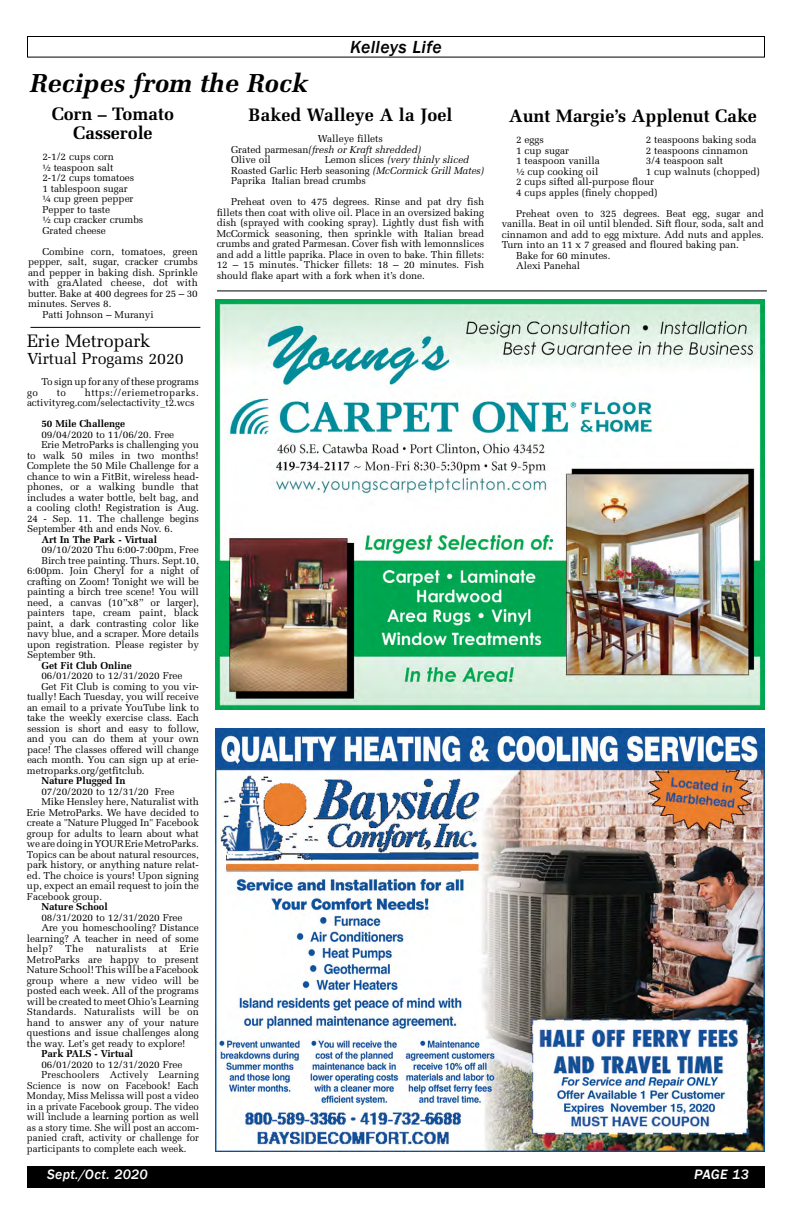
<style>
.page{position:relative;width:792px;height:1224px;background:#fff}
.page>*{position:absolute;margin:0;border:0;box-sizing:border-box;transform-origin:0 0}
.t1{font:italic 700 26px "Melior";color:#000}
.t2{font:700 18px/19px "Melior";letter-spacing:-.005em;color:#000;text-align:center}
.t3{font:18px "Melior";letter-spacing:-.005em;color:#000}
.t4{font:italic 500 18px "Franklin Gothic";letter-spacing:.02em;color:#000}
.t5{font:16px "Melior";letter-spacing:-.005em;color:#000}
.t6{font:italic 500 14px "Franklin Gothic";letter-spacing:.02em;color:#fff}
.t7{font:10px/10.5px "Melior";letter-spacing:-.005em;color:#000}
.t8{font:700 10px "Melior";letter-spacing:-.005em;color:#000}
.t9{font:10px "Melior";letter-spacing:.015em;color:#000}
.t10{font:10px "Melior";letter-spacing:.02em;color:#000}
.s1{font-style:italic}
</style>
<div class="page">
<div style="left:27px;top:1166px;width:738px;height:22px;background:#000"></div>
<div style="left:27px;top:36px;width:738px;height:22px;border:1px solid #000"></div>
<img style="left:216px;top:729px;width:549px;height:423px">
<hr style="left:30px;top:327px;width:170px;height:1px;background:#000">
<img style="left:216px;top:300px;width:549px;height:410px">
<hr style="left:217px;top:290px;width:550px;height:1px;background:#000">
<h2 class="t4" style="left:350px;top:36px;width:93px">Kelleys Life</h2>
<h1 class="t1" style="left:30px;top:68px;width:279px">Recipes from the Rock</h1>
<h2 class="t2" style="left:52px;top:105px;width:124px">Corn – Tomato<br>Casserole</h2>
<p class="t7" style="left:42px;top:152px;width:103px">2-1/2 cups corn<br>½ teaspoon salt<br>2-1/2 cups tomatoes<br>1 tablespoon sugar<br>¼ cup green pepper<br>Pepper to taste<br>½ cup cracker crumbs<br>Grated cheese</p>
<p class="t7" style="left:42px;top:246px;width:157px">Combine corn, tomatoes, green</p>
<p class="t7" style="left:28px;top:257px;width:171px">pepper, salt, sugar, cracker crumbs</p>
<p class="t7" style="left:28px;top:267px;width:171px">and pepper in baking dish. Sprinkle</p>
<p class="t7" style="left:28px;top:278px;width:171px">with graAlated cheese, dot with</p>
<p class="t7" style="left:28px;top:288px;width:171px">butter. Bake at 400 degrees for 25 – 30</p>
<p class="t7" style="left:28px;top:299px;width:85px">minutes. Serves 8.</p>
<p class="t7" style="left:42px;top:309px;width:113px">Patti Johnson – Muranyi</p>
<h2 class="t2" style="left:248px;top:106px;width:206px">Baked Walleye A la Joel</h2>
<p class="t7" style="left:231px;top:134px;width:191px;text-indent:87px">Walleye fillets<br>Grated parmesan<span class="s1">(fresh or Kraft shredded)<br></span>Olive oil</p>
<p class="t7" style="left:231px;top:155px;width:254px;text-indent:94px">Lemon slices <span class="s1">(very thinly sliced<br></span>Roasted Garlic Herb seasoning <span class="s1">(McCormick Grill Mates)<br></span>Paprika Italian bread crumbs</p>
<p class="t7" style="left:217px;top:197px;width:269px;text-align:justify;text-indent:14px">Preheat oven to 475 degrees. Rinse and pat dry fish fillets then coat with olive oil. Place in an oversized baking dish (sprayed with cooking spray). Lightly dust fish with McCormick seasoning, then sprinkle with Italian bread crumbs and grated Parmesan. Cover fish with lemonnslices and add a little paprika. Place in oven to bake. Thin fillets:<br>12 – 15 minutes. Thicker fillets: 18 – 20 minutes. Fish should flake apart with a fork when it’s done.</p>
<h2 class="t3" style="left:27px;top:331px;width:125px">Erie Metropark</h2>
<h3 class="t5" style="left:27px;top:350px;width:158px">Virtual Progams 2020</h3>
<p class="t7" style="left:41px;top:377px;width:159px">To sign up for any of these programs</p>
<p class="t7" style="left:27px;top:387px;width:12px">go</p>
<p class="t7" style="left:57px;top:387px;width:11px">to</p>
<p class="t7" style="left:27px;top:387px;width:173px;text-indent:58px">https://eriemetroparks. activityreg.com/selectactivity_t2.wcs</p>
<p class="t8" style="left:41px;top:418px;width:85px">50 Mile Challenge</p>
<p class="t7" style="left:41px;top:429px;width:134px">09/04/2020 to 11/06/20. Free</p>
<p class="t7" style="left:41px;top:440px;width:159px">Erie MetroParks is challenging you</p>
<p class="t7" style="left:27px;top:450px;width:173px">to walk 50 miles in two months!</p>
<p class="t7" style="left:27px;top:461px;width:173px">Complete the 50 Mile Challenge for a</p>
<p class="t7" style="left:27px;top:471px;width:173px">chance to win a FitBit, wireless head-</p>
<p class="t7" style="left:27px;top:482px;width:173px">phones, or a walking bundle that</p>
<p class="t7" style="left:27px;top:492px;width:173px">includes a water bottle, belt bag, and</p>
<p class="t7" style="left:27px;top:503px;width:173px">a cooling cloth! Registration is Aug.</p>
<p class="t7" style="left:27px;top:513px;width:173px">24 - Sep. 11. The challenge begins</p>
<p class="t7" style="left:27px;top:524px;width:147px">September 4th and ends Nov. 6.</p>
<p class="t8" style="left:41px;top:533px;width:117px">Art In The Park - Virtual</p>
<p class="t7" style="left:41px;top:545px;width:159px">09/10/2020 Thu 6:00-7:00pm, Free</p>
<p class="t7" style="left:41px;top:555px;width:159px">Birch tree painting. Thurs. Sept.10,</p>
<p class="t7" style="left:27px;top:566px;width:173px">6:00pm. Join Cheryl for a night of</p>
<p class="t7" style="left:27px;top:576px;width:173px">crafting on Zoom! Tonight we will be</p>
<p class="t7" style="left:27px;top:587px;width:173px">painting a birch tree scene! You will</p>
<p class="t7" style="left:27px;top:597px;width:173px">need, a canvas (10”x8” or larger),</p>
<p class="t7" style="left:27px;top:608px;width:173px">painters tape, cream paint, black</p>
<p class="t7" style="left:27px;top:618px;width:173px">paint, a dark contrasting color like</p>
<p class="t7" style="left:27px;top:629px;width:173px">navy blue, and a scraper. More details</p>
<p class="t7" style="left:27px;top:639px;width:173px">upon registration. Please register by</p>
<p class="t7" style="left:27px;top:650px;width:71px">September 9th.</p>
<p class="t8" style="left:41px;top:659px;width:92px">Get Fit Club Online</p>
<p class="t7" style="left:41px;top:671px;width:143px">06/01/2020 to 12/31/2020 Free</p>
<p class="t7" style="left:41px;top:681px;width:159px">Get Fit Club is coming to you vir-</p>
<p class="t7" style="left:27px;top:692px;width:173px">tually! Each Tuesday, you will receive</p>
<p class="t7" style="left:27px;top:702px;width:173px">an email to a private YouTube link to</p>
<p class="t7" style="left:27px;top:713px;width:173px">take the weekly exercise class. Each</p>
<p class="t7" style="left:27px;top:723px;width:173px">session is short and easy to follow,</p>
<p class="t7" style="left:27px;top:734px;width:173px">and you can do them at your own</p>
<p class="t7" style="left:27px;top:744px;width:173px">pace! The classes offered will change</p>
<p class="t7" style="left:27px;top:755px;width:173px">each month. You can sign up at erie-</p>
<p class="t7" style="left:27px;top:765px;width:119px">metroparks.org/getfitclub.</p>
<p class="t8" style="left:41px;top:775px;width:86px">Nature Plugged In</p>
<p class="t7" style="left:41px;top:786px;width:135px">07/20/2020 to 12/31/20 Free</p>
<p class="t7" style="left:41px;top:797px;width:159px">Mike Hensley here, Naturalist with</p>
<p class="t7" style="left:27px;top:807px;width:173px">Erie MetroParks. We have decided to</p>
<p class="t7" style="left:27px;top:818px;width:173px">create a "Nature Plugged In" Facebook</p>
<p class="t7" style="left:27px;top:828px;width:173px">group for adults to learn about what</p>
<p class="t7" style="left:27px;top:839px;width:173px">we are doing in YOUR Erie MetroParks.</p>
<p class="t7" style="left:27px;top:849px;width:173px">Topics can be about natural resources,</p>
<p class="t7" style="left:27px;top:860px;width:173px">park history, or anything nature relat-</p>
<p class="t7" style="left:27px;top:870px;width:173px">ed. The choice is yours! Upon signing</p>
<p class="t7" style="left:27px;top:881px;width:173px">up, expect an email request to join the</p>
<p class="t7" style="left:27px;top:891px;width:77px">Facebook group.</p>
<p class="t8" style="left:41px;top:901px;width:68px">Nature School</p>
<p class="t7" style="left:41px;top:912px;width:143px">08/31/2020 to 12/31/2020 Free</p>
<p class="t7" style="left:41px;top:923px;width:159px">Are you homeschooling? Distance</p>
<p class="t7" style="left:27px;top:933px;width:173px">learning? A teacher in need of some</p>
<p class="t7" style="left:27px;top:944px;width:27px">help?</p>
<p class="t7" style="left:65px;top:944px;width:20px">The</p>
<p class="t10" style="left:96px;top:943px;width:52px">naturalists</p>
<p class="t7" style="left:159px;top:944px;width:10px">at</p>
<p class="t7" style="left:27px;top:944px;width:173px;text-align:justify;text-indent:153px">Erie MetroParks are happy to present Nature School! This will be a Facebook group where a new video will be posted each week. All of the programs will be created to meet Ohio’s Learning Standards. Naturalists will be on hand to answer any of your nature questions and issue challenges along the way. Let’s get ready to explore!</p>
<p class="t8" style="left:41px;top:1048px;width:93px">Park PALS - Virtual</p>
<p class="t7" style="left:41px;top:1059px;width:143px">06/01/2020 to 12/31/2020 Free</p>
<p class="t9" style="left:41px;top:1069px;width:159px">Preschoolers Actively Learning</p>
<p class="t7" style="left:27px;top:1080px;width:173px">Science is now on Facebook! Each</p>
<p class="t7" style="left:27px;top:1091px;width:173px">Monday, Miss Melissa will post a video</p>
<p class="t7" style="left:27px;top:1101px;width:173px">in a private Facebook group. The video</p>
<p class="t7" style="left:27px;top:1112px;width:173px">will include a learning portion as well</p>
<p class="t7" style="left:27px;top:1122px;width:173px">as a story time. She will post an accom-</p>
<p class="t7" style="left:27px;top:1133px;width:173px">panied craft, activity or challenge for</p>
<p class="t7" style="left:27px;top:1143px;width:161px">participants to complete each week.</p>
<h2 class="t2" style="left:509px;top:107px;width:250px">Aunt Margie’s Applenut Cake</h2>
<p class="t7" style="left:516px;top:135px;width:29px">2 eggs</p>
<p class="t7" style="left:646px;top:135px;width:112px">2 teaspoons baking soda</p>
<p class="t7" style="left:516px;top:145px;width:54px">1 cup sugar</p>
<p class="t7" style="left:646px;top:145px;width:104px">2 teaspoons cinnamon</p>
<p class="t7" style="left:516px;top:156px;width:85px">1 teaspoon vanilla</p>
<p class="t7" style="left:646px;top:156px;width:79px">3/4 teaspoon salt</p>
<p class="t7" style="left:516px;top:166px;width:84px">½ cup cooking oil</p>
<p class="t7" style="left:516px;top:166px;width:245px;text-indent:130px">1 cup walnuts (chopped)<br>2 cups sifted all-purpose flour<br>4 cups apples (finely chopped)</p>
<p class="t7" style="left:516px;top:208px;width:249px">Preheat oven to 325 degrees. Beat egg, sugar and</p>
<p class="t7" style="left:502px;top:219px;width:264px">vanilla. Beat in oil until blended. Sift flour, soda, salt and</p>
<p class="t7" style="left:502px;top:229px;width:264px">cinnamon and add to egg mixture. Add nuts and apples.</p>
<p class="t7" style="left:502px;top:240px;width:239px">Turn into an 11 x 7 greased and floured baking pan.</p>
<p class="t7" style="left:516px;top:250px;width:96px">Bake for 60 minutes.</p>
<p class="t7" style="left:516px;top:261px;width:66px">Alexi Panehal</p>
<h3 class="t6" style="left:47px;top:1166px;width:102px">Sept./Oct. 2020</h3>
<h3 class="t6" style="left:694px;top:1166px;width:56px">PAGE 13</h3>
</div>
